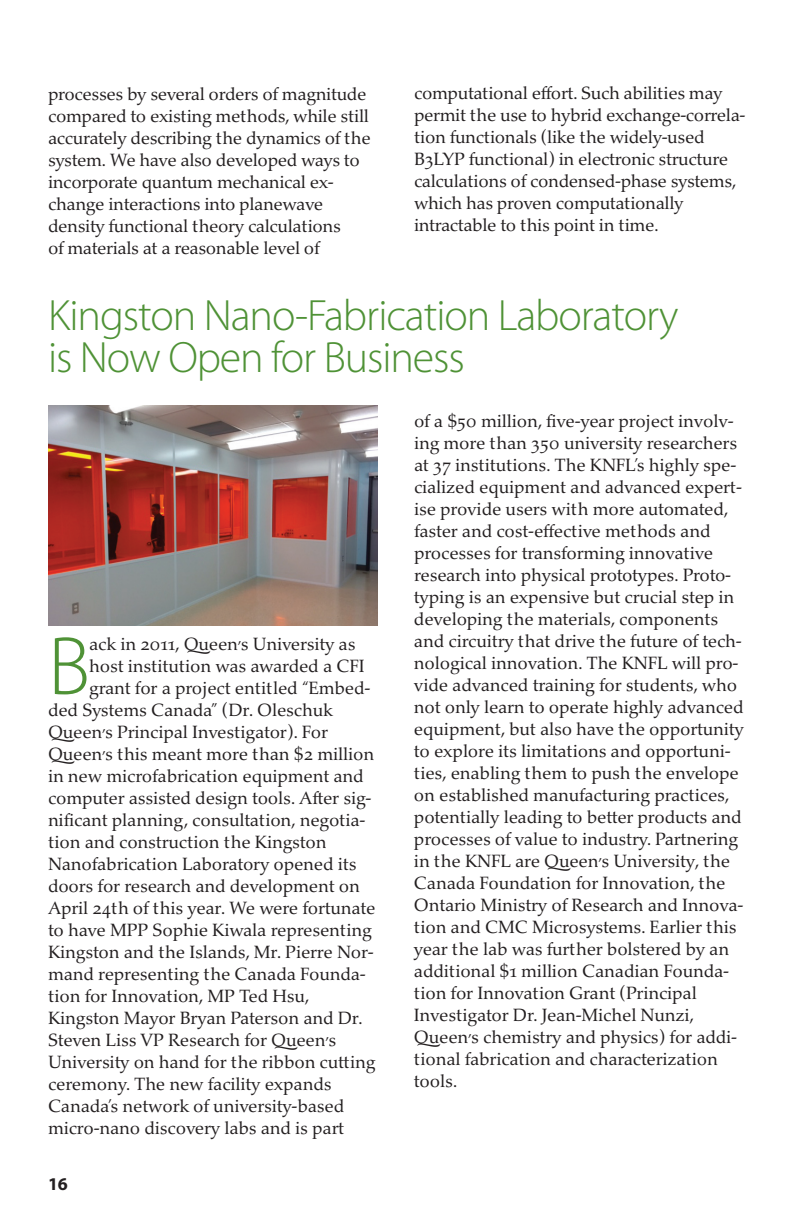
<style>
.page{position:relative;width:792px;height:1224px;background:#fff}
.page>*{position:absolute;margin:0;border:0;box-sizing:border-box;transform-origin:0 0}
.t1{font:300 83.6px "Myriad Pro";color:#4f9236}
.t2{font:300 44px/42px "Myriad Pro";letter-spacing:-.025em;color:#4f9236}
.t3{font:18px/22px "Palatino Nova";letter-spacing:-.01em;color:#231f20}
.t4{font:700 18px "Myriad Pro";color:#231f20}
.s1{font-family:"Queens Nova"}
</style>
<div class="page">
<img style="left:48px;top:405px;width:330px;height:220px">
<p class="t3" style="left:48px;top:85px;width:324px">processes by several orders of magnitude compared to existing methods, while still accurately describing the dynamics of the system. We have also developed ways to incorporate quantum mechanical ex&shy;change interactions into planewave density functional theory calculations<br>of materials at a reasonable level of</p>
<p class="t3" style="left:414px;top:84px;width:333px">computational effort. Such abilities may permit the use to hybrid exchange-correla&shy;tion functionals (like the widely-used B3LYP functional) in electronic structure calculations of condensed-phase systems, which has proven computationally intractable to this point in time.</p>
<h2 class="t2" style="left:48px;top:298px;width:632px">Kingston Nano-Fabrication Laboratory is Now Open for Business</h2>
<h1 class="t1" style="left:48px;top:635px;width:44px">B</h1>
<p class="t3" style="left:89px;top:635px;width:268px">ack in 2011, <span class="s1">Queen’s</span> University as</p>
<p class="t3" style="left:89px;top:657px;width:277px">host institution was awarded a CFI</p>
<p class="t3" style="left:89px;top:679px;width:283px">grant for a project entitled “Embed-</p>
<p class="t3" style="left:48px;top:701px;width:286px">ded Systems Canada” (Dr. Oleschuk</p>
<p class="t3" style="left:48px;top:723px;width:281px"><span class="s1">Queen’s</span> Principal Investigator). For</p>
<p class="t3" style="left:48px;top:745px;width:328px"><span class="s1">Queen’s</span> this meant more than $2 million</p>
<p class="t3" style="left:48px;top:767px;width:317px">in new microfabrication equipment and</p>
<p class="t3" style="left:48px;top:789px;width:325px">computer assisted design tools. After sig-</p>
<p class="t3" style="left:48px;top:811px;width:319px">nificant planning, consultation, negotia-</p>
<p class="t3" style="left:48px;top:833px;width:280px">tion and construction the Kingston</p>
<p class="t3" style="left:48px;top:855px;width:310px">Nanofabrication Laboratory opened its</p>
<p class="t3" style="left:48px;top:877px;width:313px">doors for research and development on</p>
<p class="t3" style="left:48px;top:899px;width:329px">April 24th of this year. We were fortunate</p>
<p class="t3" style="left:48px;top:921px;width:325px">to have MPP Sophie Kiwala representing</p>
<p class="t3" style="left:48px;top:943px;width:327px">Kingston and the Islands, Mr. Pierre Nor-</p>
<p class="t3" style="left:48px;top:965px;width:319px">mand representing the Canada Founda-</p>
<p class="t3" style="left:48px;top:987px;width:263px">tion for Innovation, MP Ted Hsu,</p>
<p class="t3" style="left:48px;top:1009px;width:316px">Kingston Mayor Bryan Paterson and Dr.</p>
<p class="t3" style="left:48px;top:1031px;width:290px">Steven Liss VP Research for <span class="s1">Queen’s</span></p>
<p class="t3" style="left:48px;top:1053px;width:329px">University on hand for the ribbon cutting</p>
<p class="t3" style="left:48px;top:1075px;width:285px">ceremony. The new facility expands</p>
<p class="t3" style="left:48px;top:1097px;width:298px">Canada’s network of university-based</p>
<p class="t3" style="left:48px;top:1119px;width:298px">micro-nano discovery labs and is part</p>
<p class="t4" style="left:48px;top:1177px;width:21px">16</p>
<p class="t3" style="left:414px;top:412px;width:331px">of a $50 million, five-year project involv&shy;ing more than 350 university researchers at 37 institutions. The KNFL’s highly spe&shy;cialized equipment and advanced expert&shy;ise provide users with more automated, faster and cost-effective methods and processes for transforming innovative research into physical prototypes. Proto&shy;typing is an expensive but crucial step in developing the materials, components and circuitry that drive the future of tech&shy;nological innovation. The KNFL will pro&shy;vide advanced training for students, who not only learn to operate highly advanced equipment, but also have the opportunity to explore its limitations and opportuni&shy;ties, enabling them to push the envelope on established manufacturing practices, potentially leading to better products and processes of value to industry. Partnering in the KNFL are <span class="s1">Queen’s</span> University, the Canada Foundation for Innovation, the Ontario Ministry of Research and Innova&shy;tion and CMC Microsystems. Earlier this year the lab was further bolstered by an additional $1 million Canadian Founda&shy;tion for Innovation Grant (Principal Investigator Dr. Jean-Michel Nunzi, <span class="s1">Queen’s</span> chemistry and physics) for addi&shy;tional fabrication and characterization tools.</p>
</div>
